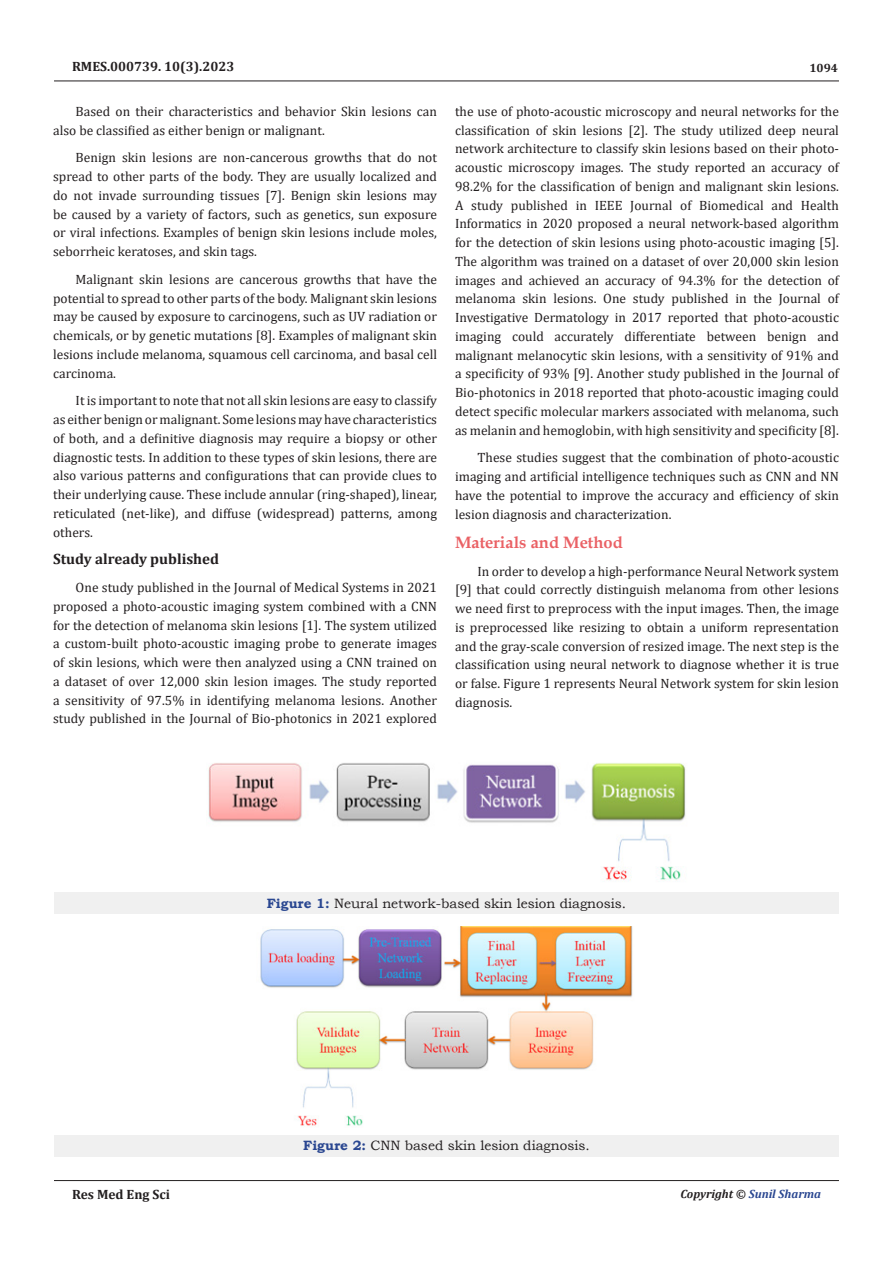
<style>
.page{position:relative;width:893px;height:1263px;background:#fff}
.page>*{position:absolute;margin:0;border:0;box-sizing:border-box;transform-origin:0 0}
.Heading_4{font:700 16.5px "Book Antiqua";color:#ea6165}
.No_Spacing{font:700 15px "Cambria";color:#231f20}
.No_Spacing-2{font:13.5px/18.8px "Cambria";color:#231f20;text-align:justify}
.t1{font:13.5px "Bookman Old Style";color:#231f20}
.t2{font:700 13.5px "Cambria";color:#231f20}
.t3{font:italic 700 12px "Cambria";color:#2a4791}
.t4{font:700 12px "Cambria";color:#231f20}
.s1{font-weight:700;color:#2a4791}
.s2{color:#231f20}
</style>
<div class="page">
<hr style="left:54px;top:81px;width:785px;height:1px;background:#231f20">
<hr style="left:54px;top:1180px;width:785px;height:1px;background:#231f20">
<div style="left:54px;top:892px;width:785px;height:22px;background:#f0f0f0"></div>
<img style="left:208px;top:763px;width:478px;height:119px">
<div style="left:54px;top:1135px;width:785px;height:21px;background:#f0f0f0"></div>
<img style="left:260px;top:927px;width:373px;height:199px">
<p class="t2" style="left:72px;top:56px;width:164px">RMES.000739. 10(3).2023</p>
<p class="No_Spacing-2" style="left:53px;top:102px;width:385px;text-indent:22px">Based on their characteristics and behavior Skin lesions can also be classified as either benign or malignant.</p>
<p class="No_Spacing-2" style="left:53px;top:148px;width:385px;text-indent:22px">Benign skin lesions are non-cancerous growths that do not spread to other parts of the body. They are usually localized and do not invade surrounding tissues [7]. Benign skin lesions may be caused by a variety of factors, such as genetics, sun exposure or viral infections. Examples of benign skin lesions include moles, seborrheic keratoses, and skin tags.</p>
<p class="No_Spacing-2" style="left:53px;top:270px;width:385px;text-indent:22px">Malignant skin lesions are cancerous growths that have the potential to spread to other parts of the body. Malignant skin lesions may be caused by exposure to carcinogens, such as UV radiation or chemicals, or by genetic mutations [8]. Examples of malignant skin lesions include melanoma, squamous cell carcinoma, and basal cell carcinoma.</p>
<p class="No_Spacing-2" style="left:53px;top:391px;width:385px;text-indent:22px">It is important to note that not all skin lesions are easy to classify as either benign or malignant. Some lesions may have characteristics of both, and a definitive diagnosis may require a biopsy or other diagnostic tests. In addition to these types of skin lesions, there are also various patterns and configurations that can provide clues to their underlying cause. These include annular (ring-shaped), linear, reticulated (net-like), and diffuse (widespread) patterns, among others.</p>
<p class="No_Spacing" style="left:53px;top:549px;width:167px">Study already published</p>
<p class="No_Spacing-2" style="left:53px;top:578px;width:385px;text-indent:22px">One study published in the Journal of Medical Systems in 2021 proposed a photo-acoustic imaging system combined with a CNN for the detection of melanoma skin lesions [1]. The system utilized a custom-built photo-acoustic imaging probe to generate images of skin lesions, which were then analyzed using a CNN trained on a dataset of over 12,000 skin lesion images. The study reported a sensitivity of 97.5% in identifying melanoma lesions. Another study published in the Journal of Bio-photonics in 2021 explored</p>
<p class="t4" style="left:809px;top:60px;width:30px">1094</p>
<p class="No_Spacing-2" style="left:455px;top:102px;width:385px">the use of photo-acoustic microscopy and neural networks for the classification of skin lesions [2]. The study utilized deep neural network architecture to classify skin lesions based on their photo&shy;acoustic microscopy images. The study reported an accuracy of 98.2% for the classification of benign and malignant skin lesions.<br>A study published in IEEE Journal of Biomedical and Health Informatics in 2020 proposed a neural network-based algorithm for the detection of skin lesions using photo-acoustic imaging [5].<br>The algorithm was trained on a dataset of over 20,000 skin lesion images and achieved an accuracy of 94.3% for the detection of melanoma skin lesions. One study published in the Journal of Investigative Dermatology in 2017 reported that photo-acoustic imaging could accurately differentiate between benign and malignant melanocytic skin lesions, with a sensitivity of 91% and a specificity of 93% [9]. Another study published in the Journal of Bio-photonics in 2018 reported that photo-acoustic imaging could detect specific molecular markers associated with melanoma, such as melanin and hemoglobin, with high sensitivity and specificity [8].</p>
<p class="No_Spacing-2" style="left:455px;top:448px;width:385px;text-indent:22px">These studies suggest that the combination of photo-acoustic imaging and artificial intelligence techniques such as CNN and NN have the potential to improve the accuracy and efficiency of skin lesion diagnosis and characterization.</p>
<p class="Heading_4" style="left:455px;top:531px;width:169px">Materials and Method</p>
<p class="No_Spacing-2" style="left:455px;top:561px;width:385px;text-indent:22px">In order to develop a high-performance Neural Network system [9] that could correctly distinguish melanoma from other lesions we need first to preprocess with the input images. Then, the image is preprocessed like resizing to obtain a uniform representation and the gray-scale conversion of resized image. The next step is the classification using neural network to diagnose whether it is true or false. Figure 1 represents Neural Network system for skin lesion diagnosis.</p>
<p class="t1" style="left:267px;top:894px;width:361px"><span class="s1">Figure 1:</span> Neural network-based skin lesion diagnosis.</p>
<p class="t1" style="left:303px;top:1137px;width:288px"><span class="s1">Figure 2:</span> CNN based skin lesion diagnosis.</p>
<p class="t2" style="left:72px;top:1185px;width:100px">Res Med Eng Sci</p>
<p class="t3" style="left:680px;top:1185px;width:142px"><span class="s2">Copyright ©</span> Sunil Sharma</p>
</div>
